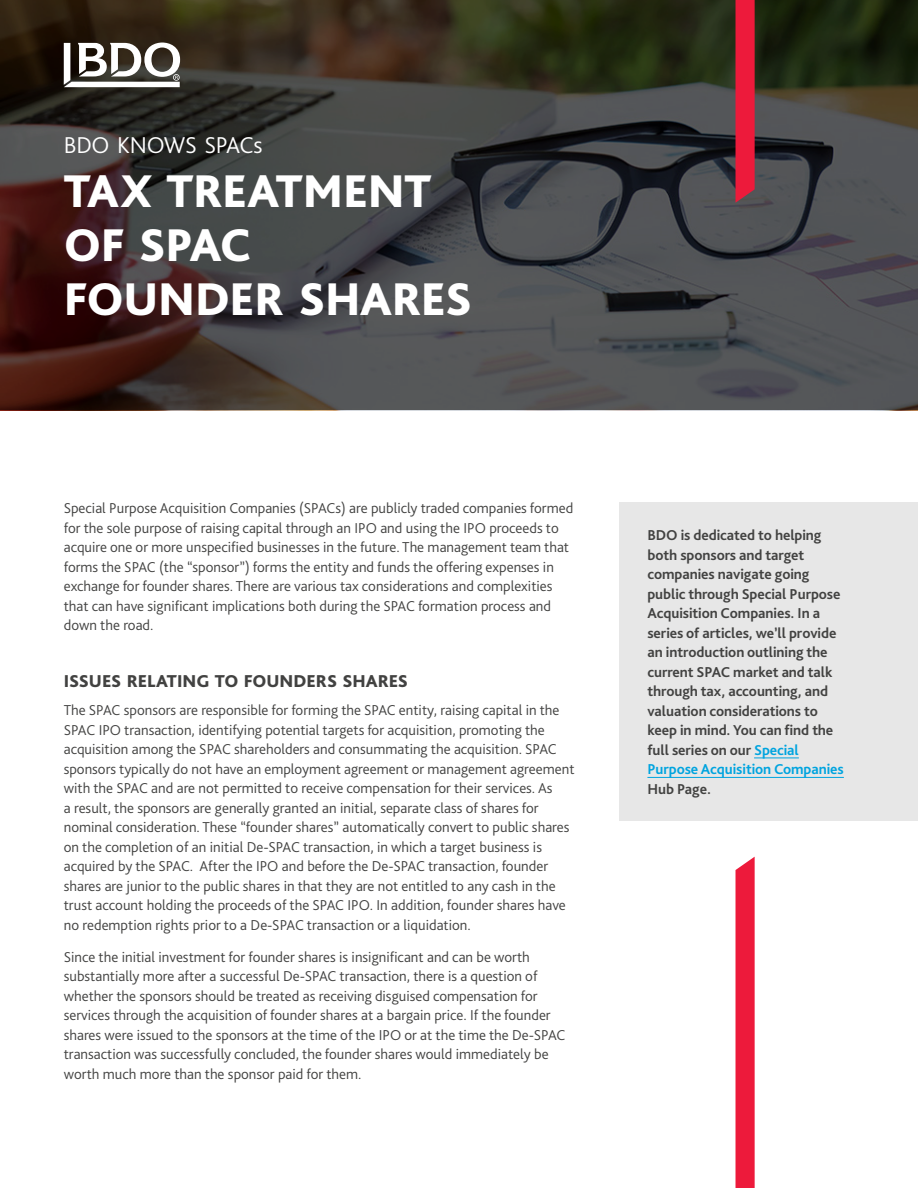
<style>
.page{position:relative;width:918px;height:1188px;background:#fff}
.page>*{position:absolute;margin:0;border:0;box-sizing:border-box;transform-origin:0 0}
.t1{font:800 48px/54px "Bliss Pro";letter-spacing:-.01em;color:#fff}
.t2{font:300 24px "Bliss Pro";letter-spacing:-.015em;color:#fff}
.t3{font:800 18px "Bliss Pro";letter-spacing:-.005em;color:#424241}
.t4{font:300 15px/19.5px "Bliss Pro";color:#424241}
.t5{font:700 15px/19.5px "Bliss Pro";letter-spacing:-.005em;color:#424241}
.s1{color:#00a4df}
</style>
<div class="page">
<svg style="left:0;top:0;width:918px;height:410px;background:#403c39"></svg>
<svg style="left:736px;top:0;width:19px;height:203px;background:#e41c3b"></svg>
<svg style="left:736px;top:857px;width:19px;height:331px;background:#ed2242"></svg>
<div style="left:619px;top:502px;width:299px;height:319px;background:#e7e7e7"></div>
<hr style="left:647px;top:777px;width:197px;height:1px;background:#00a4df">
<hr style="left:754px;top:758px;width:45px;height:1px;background:#00a4df">
<svg style="left:64px;top:43px;width:116px;height:44px"></svg>
<h2 class="t2" style="left:64px;top:130px;width:200px">BDO KNOWS SPACs</h2>
<h1 class="t1" style="left:64px;top:163px;width:410px">TAX TREATMENT<br>OF SPAC<br>FOUNDER SHARES</h1>
<p class="t4" style="left:64px;top:498px;width:511px">Special Purpose Acquisition Companies (SPACs) are publicly traded companies formed for the sole purpose of raising capital through an IPO and using the IPO proceeds to acquire one or more unspecified businesses in the future. The management team that forms the SPAC (the “sponsor”) forms the entity and funds the offering expenses in exchange for founder shares. There are various tax considerations and complexities that can have significant implications both during the SPAC formation process and down the road.</p>
<p class="t3" style="left:64px;top:670px;width:346px">ISSUES RELATING TO FOUNDERS SHARES</p>
<p class="t4" style="left:64px;top:700px;width:512px">The SPAC sponsors are responsible for forming the SPAC entity, raising capital in the SPAC IPO transaction, identifying potential targets for acquisition, promoting the acquisition among the SPAC shareholders and consummating the acquisition. SPAC sponsors typically do not have an employment agreement or management agreement with the SPAC and are not permitted to receive compensation for their services. As<br>a result, the sponsors are generally granted an initial, separate class of shares for nominal consideration. These “founder shares” automatically convert to public shares on the completion of an initial De-SPAC transaction, in which a target business is acquired by the SPAC. After the IPO and before the De-SPAC transaction, founder shares are junior to the public shares in that they are not entitled to any cash in the trust account holding the proceeds of the SPAC IPO. In addition, founder shares have no redemption rights prior to a De-SPAC transaction or a liquidation.</p>
<p class="t4" style="left:64px;top:947px;width:503px">Since the initial investment for founder shares is insignificant and can be worth substantially more after a successful De-SPAC transaction, there is a question of whether the sponsors should be treated as receiving disguised compensation for services through the acquisition of founder shares at a bargain price. If the founder shares were issued to the sponsors at the time of the IPO or at the time the De-SPAC transaction was successfully concluded, the founder shares would immediately be worth much more than the sponsor paid for them.</p>
<p class="t5" style="left:647px;top:525px;width:198px">BDO is dedicated to helping both sponsors and target companies navigate going public through Special Purpose<br>Acquisition Companies. In a series of articles, we’ll provide an introduction outlining the current SPAC market and talk through tax, accounting, and valuation considerations to keep in mind. You can find the full series on our <span class="s1">Special<br>Purpose Acquisition Companies</span></p>
<p class="t5" style="left:647px;top:779px;width:65px">Hub Page.</p>
</div>
